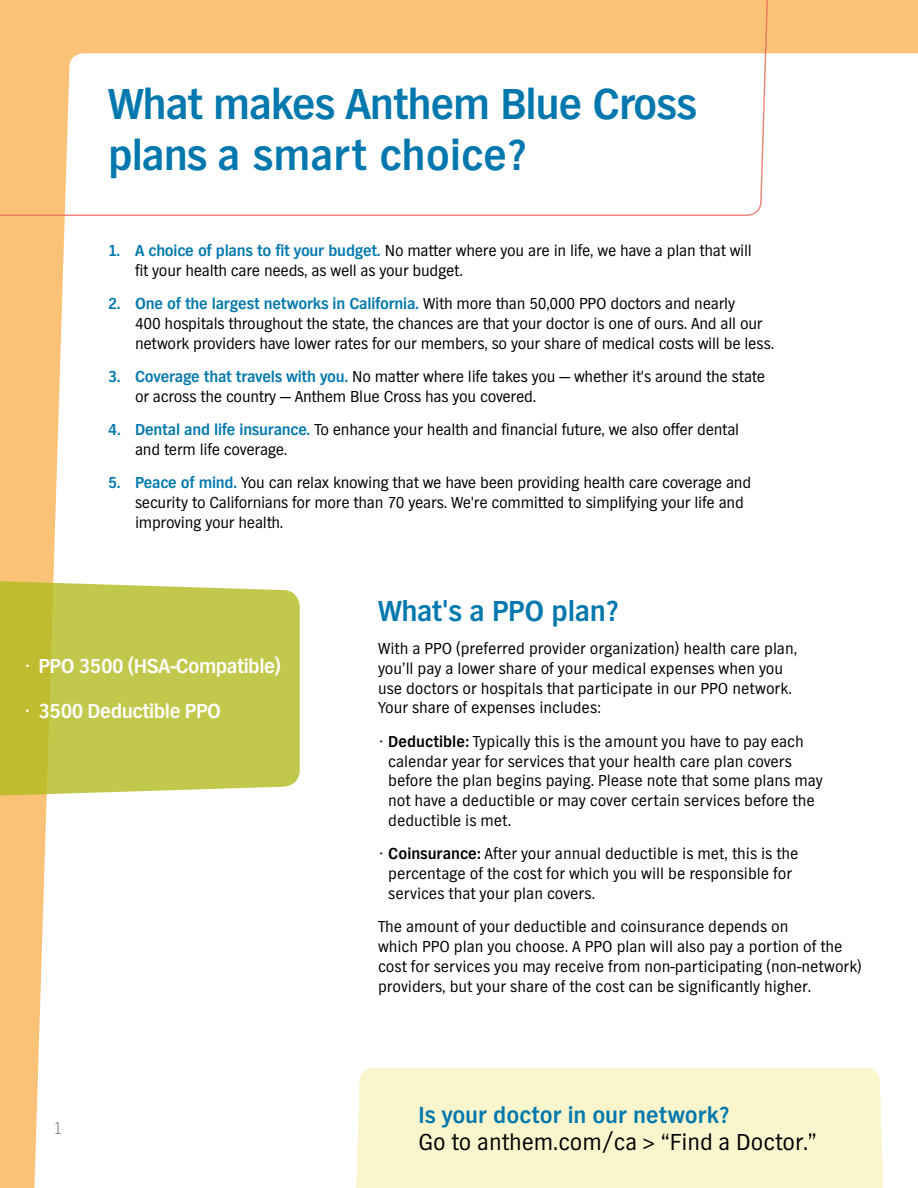
<style>
.page{position:relative;width:918px;height:1188px;background:#fac277}
.page>*{position:absolute;margin:0;border:0;box-sizing:border-box;transform-origin:0 0}
.t1{font:700 45px/51px "TV Nord EF";letter-spacing:-.025em;color:#0078ae}
.t2{font:700 30px "TV Nord EF";letter-spacing:-.015em;color:#0078ae}
.t3{font:24px "TV Nord EF";color:#000}
.t4{font:700 24px "TV Nord EF";color:#0078ae}
.t5{font:700 21px "TV Nord EF";letter-spacing:-.025em;color:#fff}
.t6{font:300 18px "TV Nord Cond EF";color:#808285}
.t7{font:16.5px/19.8px "TV Nord EF";letter-spacing:-.005em;color:#000}
.s1{font-weight:700;color:#0078ae}
.s2{font-weight:700}
</style>
<div class="page">
<div style="left:34px;top:53px;width:884px;height:1135px;background:#fff"></div>
<svg style="left:0;top:0;width:775px;height:218px"></svg>
<svg style="left:0;top:580px;width:300px;height:216px;background:#c4c84f"></svg>
<div style="left:355px;top:1068px;width:529px;height:120px;background:#faf5cd"></div>
<h1 class="t1" style="left:108px;top:79px;width:591px">What makes Anthem Blue Cross plans a smart choice?</h1>
<p class="t7" style="left:135px;top:241px;width:618px;text-indent:-27px"><span class="s1">1. A choice of plans to fit your budget.</span> No matter where you are in life, we have a plan that will fit your health care needs, as well as your budget.</p>
<p class="t7" style="left:135px;top:294px;width:641px;text-indent:-27px"><span class="s1">2. One of the largest networks in California.</span> With more than 50,000 PPO doctors and nearly<br>400 hospitals throughout the state, the chances are that your doctor is one of ours. And all our network providers have lower rates for our members, so your share of medical costs will be less.</p>
<p class="t7" style="left:135px;top:367px;width:632px;text-indent:-27px"><span class="s1">3. Coverage that travels with you.</span> No matter where life takes you — whether it's around the state or across the country — Anthem Blue Cross has you covered.</p>
<p class="t7" style="left:135px;top:420px;width:606px;text-indent:-27px"><span class="s1">4. Dental and life insurance.</span> To enhance your health and financial future, we also offer dental and term life coverage.</p>
<p class="t7" style="left:135px;top:473px;width:618px;text-indent:-27px"><span class="s1">5. Peace of mind.</span> You can relax knowing that we have been providing health care coverage and security to Californians for more than 70 years. We're committed to simplifying your life and improving your health.</p>
<p class="t5" style="left:24px;top:655px;width:259px">• PPO 3500 (HSA-Compatible)</p>
<p class="t5" style="left:24px;top:700px;width:197px">• 3500 Deductible PPO</p>
<p class="t6" style="left:54px;top:1119px;width:9px">1</p>
<h2 class="t2" style="left:378px;top:594px;width:242px">What's a PPO plan?</h2>
<p class="t7" style="left:378px;top:638px;width:421px">With a PPO (preferred provider organization) health care plan, you’ll pay a lower share of your medical expenses when you use doctors or hospitals that participate in our PPO network.<br>Your share of expenses includes:</p>
<p class="t7" style="left:388px;top:731px;width:436px;text-indent:-10px">• <span class="s2">Deductible:</span> Typically this is the amount you have to pay each calendar year for services that your health care plan covers before the plan begins paying. Please note that some plans may not have a deductible or may cover certain services before the deductible is met.</p>
<p class="t7" style="left:388px;top:844px;width:412px;text-indent:-10px">• <span class="s2">Coinsurance:</span> After your annual deductible is met, this is the percentage of the cost for which you will be responsible for services that your plan covers.</p>
<p class="t7" style="left:378px;top:917px;width:485px">The amount of your deductible and coinsurance depends on<br>which PPO plan you choose. A PPO plan will also pay a portion of the cost for services you may receive from non-participating (non-network) providers, but your share of the cost can be significantly higher.</p>
<h3 class="t4" style="left:418px;top:1102px;width:312px">Is your doctor in our network?</h3>
<h3 class="t3" style="left:418px;top:1129px;width:400px">Go to anthem.com/ca &gt; “Find a Doctor.”</h3>
</div>
